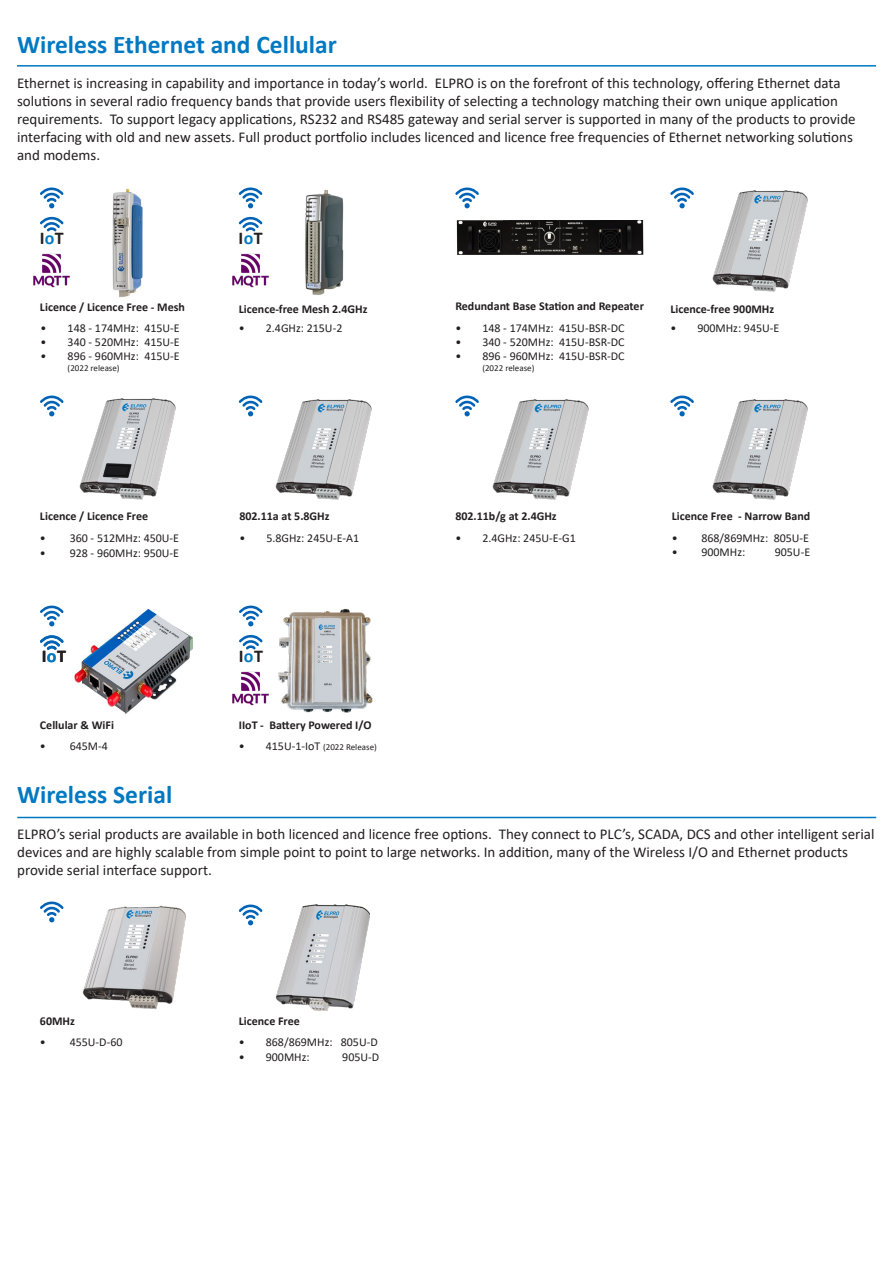
<style>
.page{position:relative;width:893px;height:1263px;background:#fff}
.page>*{position:absolute;margin:0;border:0;box-sizing:border-box;transform-origin:0 0}
.t1{font:700 25.5px "Calibri";color:#0079c2}
.t2{font:700 18px "Calibri";letter-spacing:.02em;color:#231f20}
.t3{font:15px/18px "Calibri";color:#231f20}
.t4{font:12px "Calibri";color:#231f20}
.t5{font:700 12px "Calibri";color:#231f20}
.t6{font:9px "Calibri";color:#231f20}
.s1{color:#0079c2}
.s2{font-size:12px}
</style>
<div class="page">
<img style="left:305px;top:189px;width:39px;height:106px">
<img style="left:456px;top:220px;width:188px;height:34px">
<img style="left:712px;top:190px;width:96px;height:102px">
<img style="left:275px;top:399px;width:97px;height:101px">
<img style="left:492px;top:399px;width:97px;height:101px">
<img style="left:712px;top:399px;width:96px;height:101px">
<img style="left:79px;top:398px;width:97px;height:102px">
<img style="left:74px;top:609px;width:118px;height:105px">
<img style="left:82px;top:905px;width:104px;height:105px">
<img style="left:275px;top:904px;width:94px;height:107px">
<hr style="left:17px;top:817px;width:859px;height:1px;background:#0079c2">
<hr style="left:17px;top:65px;width:859px;height:2px;background:#0079c2">
<img style="left:112px;top:188px;width:31px;height:110px">
<svg style="left:40px;top:901px;width:24px;height:21px"></svg>
<svg style="left:239px;top:904px;width:24px;height:21px"></svg>
<svg style="left:40px;top:606px;width:24px;height:20px"></svg>
<svg style="left:40px;top:396px;width:24px;height:20px"></svg>
<svg style="left:239px;top:396px;width:24px;height:20px"></svg>
<svg style="left:455px;top:396px;width:24px;height:20px"></svg>
<svg style="left:670px;top:396px;width:24px;height:20px"></svg>
<svg style="left:670px;top:188px;width:24px;height:20px"></svg>
<svg style="left:455px;top:188px;width:24px;height:20px"></svg>
<svg style="left:40px;top:188px;width:24px;height:20px"></svg>
<img style="left:278px;top:608px;width:95px;height:105px">
<svg style="left:40px;top:217px;width:24px;height:15px"></svg>
<img style="left:33px;top:253px;width:37px;height:35px">
<svg style="left:40px;top:635px;width:24px;height:15px"></svg>
<svg style="left:239px;top:188px;width:24px;height:20px"></svg>
<svg style="left:239px;top:217px;width:24px;height:15px"></svg>
<img style="left:232px;top:253px;width:37px;height:35px">
<svg style="left:239px;top:606px;width:24px;height:20px"></svg>
<svg style="left:239px;top:635px;width:24px;height:15px"></svg>
<img style="left:232px;top:671px;width:37px;height:35px">
<h1 class="t1" style="left:17px;top:27px;width:321px">Wireless Ethernet and Cellular</h1>
<p class="t3" style="left:17px;top:73px;width:840px">Ethernet is increasing in capability and importance in today’s world. ELPRO is on the forefront of this technology, offering Ethernet data solutions in several radio frequency bands that provide users flexibility of selecting a technology matching their own unique application requirements. To support legacy applications, RS232 and RS485 gateway and serial server is supported in many of the products to provide interfacing with old and new assets. Full product portfolio includes licenced and licence free frequencies of Ethernet networking solutions and modems.</p>
<p class="t2" style="left:40px;top:225px;width:26px">I<span class="s1">o</span>T</p>
<p class="t2" style="left:239px;top:225px;width:26px">I<span class="s1">o</span>T</p>
<p class="t5" style="left:40px;top:299px;width:147px">Licence / Licence Free - Mesh</p>
<p class="t5" style="left:239px;top:300px;width:130px">Licence-free Mesh 2.4GHz</p>
<p class="t5" style="left:455px;top:298px;width:190px">Redundant Base Station and Repeater</p>
<p class="t5" style="left:670px;top:300px;width:105px">Licence-free 900MHz</p>
<p class="t4" style="left:41px;top:319px;width:141px">• 148 - 174MHz: 415U-E</p>
<p class="t4" style="left:41px;top:334px;width:141px">• 340 - 520MHz: 415U-E</p>
<p class="t4" style="left:41px;top:348px;width:141px">• 896 - 960MHz: 415U-E</p>
<p class="t6" style="left:68px;top:362px;width:54px">(2022 release)</p>
<p class="t4" style="left:239px;top:319px;width:105px">• 2.4GHz: 215U-2</p>
<p class="t4" style="left:670px;top:319px;width:111px">• 900MHz: 945U-E</p>
<p class="t4" style="left:455px;top:319px;width:171px">• 148 - 174MHz: 415U-BSR-DC</p>
<p class="t4" style="left:455px;top:334px;width:171px">• 340 - 520MHz: 415U-BSR-DC</p>
<p class="t4" style="left:455px;top:348px;width:171px">• 896 - 960MHz: 415U-BSR-DC</p>
<p class="t6" style="left:482px;top:362px;width:54px">(2022 release)</p>
<p class="t5" style="left:239px;top:508px;width:92px">802.11a at 5.8GHz</p>
<p class="t5" style="left:455px;top:508px;width:103px">802.11b/g at 2.4GHz</p>
<p class="t5" style="left:40px;top:508px;width:110px">Licence / Licence Free</p>
<p class="t5" style="left:672px;top:508px;width:140px">Licence Free - Narrow Band</p>
<p class="t4" style="left:40px;top:530px;width:141px">• 360 - 512MHz: 450U-E</p>
<p class="t4" style="left:239px;top:529px;width:121px">• 5.8GHz: 245U-E-A1</p>
<p class="t4" style="left:455px;top:529px;width:122px">• 2.4GHz: 245U-E-G1</p>
<p class="t4" style="left:40px;top:544px;width:141px">• 928 - 960MHz: 950U-E</p>
<p class="t2" style="left:42px;top:643px;width:26px">I<span class="s1">o</span>T</p>
<p class="t5" style="left:40px;top:717px;width:76px">Cellular &amp; WiFi</p>
<p class="t4" style="left:40px;top:737px;width:69px">• 645M-4</p>
<h1 class="t1" style="left:17px;top:777px;width:157px">Wireless Serial</h1>
<p class="t2" style="left:239px;top:643px;width:26px">I<span class="s1">o</span>T</p>
<p class="t5" style="left:239px;top:717px;width:134px">IIoT - Battery Powered I/O</p>
<p class="t6" style="left:239px;top:740px;width:140px"><span class="s2">• 415U-1-IoT</span> (2022 Release)</p>
<p class="t4" style="left:672px;top:529px;width:139px">• 868/869MHz: 805U-E</p>
<p class="t4" style="left:672px;top:544px;width:75px">• 900MHz:</p>
<p class="t4" style="left:775px;top:544px;width:37px">905U-E</p>
<p class="t3" style="left:17px;top:824px;width:859px">ELPRO’s serial products are available in both licenced and licence free options. They connect to PLC’s, SCADA, DCS and other intelligent serial devices and are highly scalable from simple point to point to large networks. In addition, many of the Wireless I/O and Ethernet products provide serial interface support.</p>
<p class="t5" style="left:40px;top:1013px;width:36px">60MHz</p>
<p class="t5" style="left:239px;top:1013px;width:63px">Licence Free</p>
<p class="t4" style="left:40px;top:1034px;width:84px">• 455U-D-60</p>
<p class="t4" style="left:239px;top:1034px;width:140px">• 868/869MHz: 805U-D</p>
<p class="t4" style="left:239px;top:1048px;width:72px">• 900MHz:</p>
<p class="t4" style="left:342px;top:1048px;width:39px">905U-D</p>
</div>
